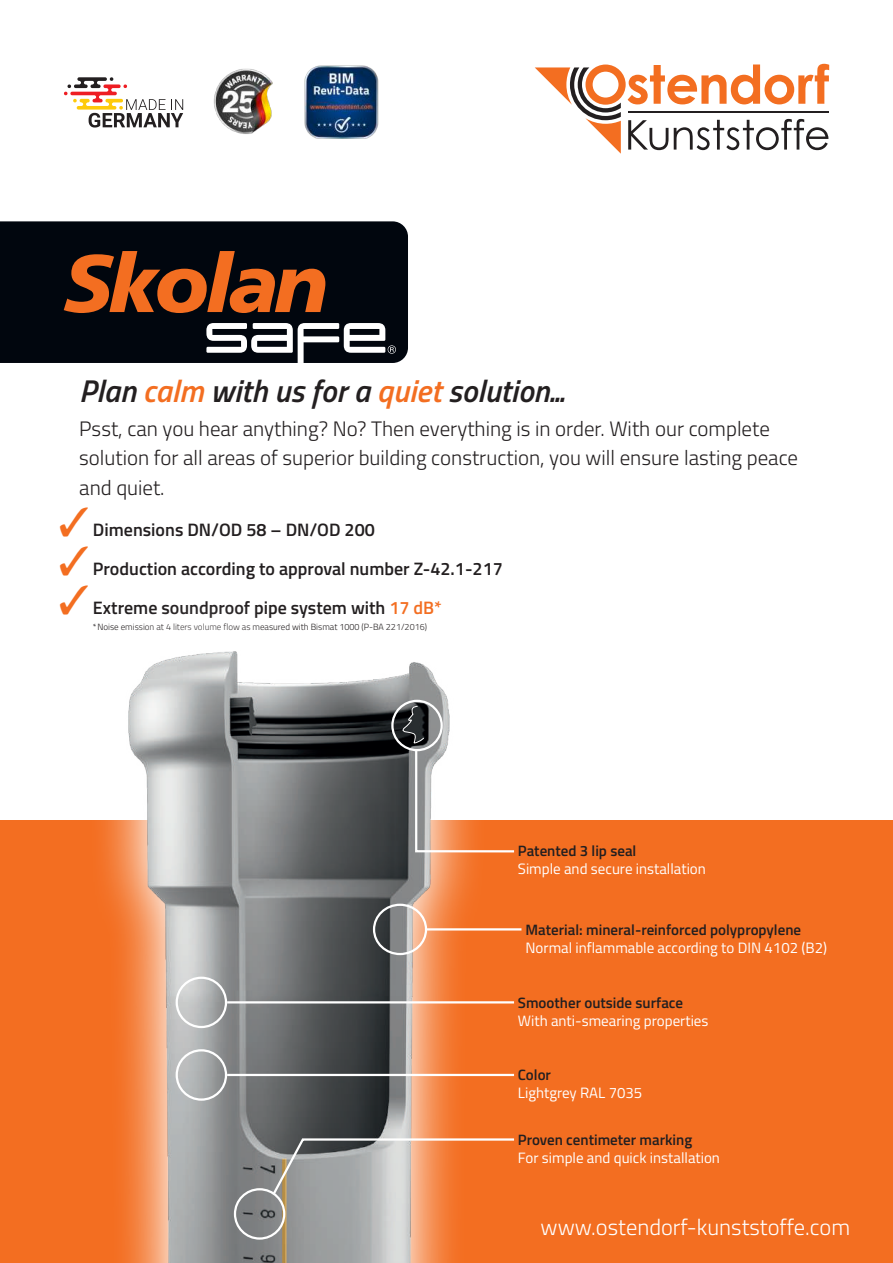
<style>
.page{position:relative;width:893px;height:1263px;background:#fff}
.page>*{position:absolute;margin:0;border:0;box-sizing:border-box;transform-origin:0 0}
.t1{font:italic 600 31.5px "Titillium";color:#231f20}
.t2{font:300 22.5px "Titillium";color:#fff}
.t3{font:300 20.85px/29.5px "Titillium";color:#231f20}
.t4{font:600 18px "Titillium";color:#231f20}
.t5{font:15px "Titillium";color:#fff}
.t6{font:600 15px "Titillium";color:#231f20}
.t7{font:300 9px "Titillium";color:#231f20}
.s1{color:#f36e21}
</style>
<div class="page">
<div style="left:0;top:821px;width:893px;height:442px;background:#f36e21"></div>
<svg style="left:535px;top:64px;width:294px;height:90px"></svg>
<img style="left:213px;top:68px;width:60px;height:66px">
<svg style="left:64px;top:77px;width:119px;height:51px"></svg>
<img style="left:304px;top:65px;width:74px;height:73px">
<div style="left:0;top:221px;width:408px;height:142px;background:#01060e"></div>
<svg style="left:206px;top:323px;width:190px;height:40px"></svg>
<svg style="left:64px;top:251px;width:261px;height:62px;background:#793917"></svg>
<img style="left:87px;top:651px;width:384px;height:612px">
<div style="left:391px;top:700px;width:52px;height:51px;border:2px solid #fff;border-radius:50%"></div>
<svg style="left:400px;top:705px;width:116px;height:148px"></svg>
<svg style="left:271px;top:1137px;width:244px;height:60px"></svg>
<div style="left:234px;top:1188px;width:51px;height:52px;border:2px solid #fff;border-radius:50%"></div>
<div style="left:176px;top:977px;width:51px;height:51px;border:2px solid #fff;border-radius:50%"></div>
<hr style="left:227px;top:1001px;width:287px;height:2px;background:#fff">
<div style="left:176px;top:1049px;width:51px;height:52px;border:2px solid #fff;border-radius:50%"></div>
<hr style="left:227px;top:1074px;width:287px;height:2px;background:#fff">
<hr style="left:426px;top:928px;width:95px;height:2px;background:#fff">
<div style="left:373px;top:904px;width:54px;height:51px;border:2px solid #fff;border-radius:50%"></div>
<h1 class="t1" style="left:79px;top:367px;width:487px">Plan <span class="s1">calm</span> with us for a <span class="s1">quiet</span> solution...</h1>
<p class="t3" style="left:79px;top:413px;width:720px">Psst, can you hear anything? No? Then everything is in order. With our complete solution for all areas of superior building construction, you will ensure lasting peace and quiet.</p>
<p class="t4" style="left:59px;top:516px;width:317px"><span class="s1">✓</span> Dimensions DN/OD 58 – DN/OD 200</p>
<p class="t4" style="left:59px;top:555px;width:445px"><span class="s1">✓</span> Production according to approval number Z-42.1-217</p>
<p class="t4" style="left:59px;top:594px;width:384px"><span class="s1">✓</span> Extreme soundproof pipe system with <span class="s1">17 dB*</span></p>
<p class="t7" style="left:93px;top:621px;width:336px">*Noise emission at 4 liters volume flow as measured with Bismat 1000 (P-BA 221/2016)</p>
<p class="t6" style="left:518px;top:840px;width:120px">Patented 3 lip seal</p>
<p class="t5" style="left:518px;top:858px;width:190px">Simple and secure installation</p>
<p class="t6" style="left:525px;top:918px;width:277px">Material: mineral-reinforced polypropylene</p>
<p class="t5" style="left:525px;top:936px;width:303px">Normal inflammable according to DIN 4102 (B2)</p>
<p class="t6" style="left:518px;top:992px;width:167px">Smoother outside surface</p>
<p class="t5" style="left:518px;top:1010px;width:192px">With anti-smearing properties</p>
<p class="t6" style="left:518px;top:1063px;width:35px">Color</p>
<p class="t5" style="left:518px;top:1082px;width:126px">Lightgrey RAL 7035</p>
<p class="t6" style="left:518px;top:1128px;width:176px">Proven centimeter marking</p>
<p class="t5" style="left:518px;top:1146px;width:204px">For simple and quick installation</p>
<p class="t2" style="left:541px;top:1211px;width:311px">www.ostendorf-kunststoffe.com</p>
</div>
